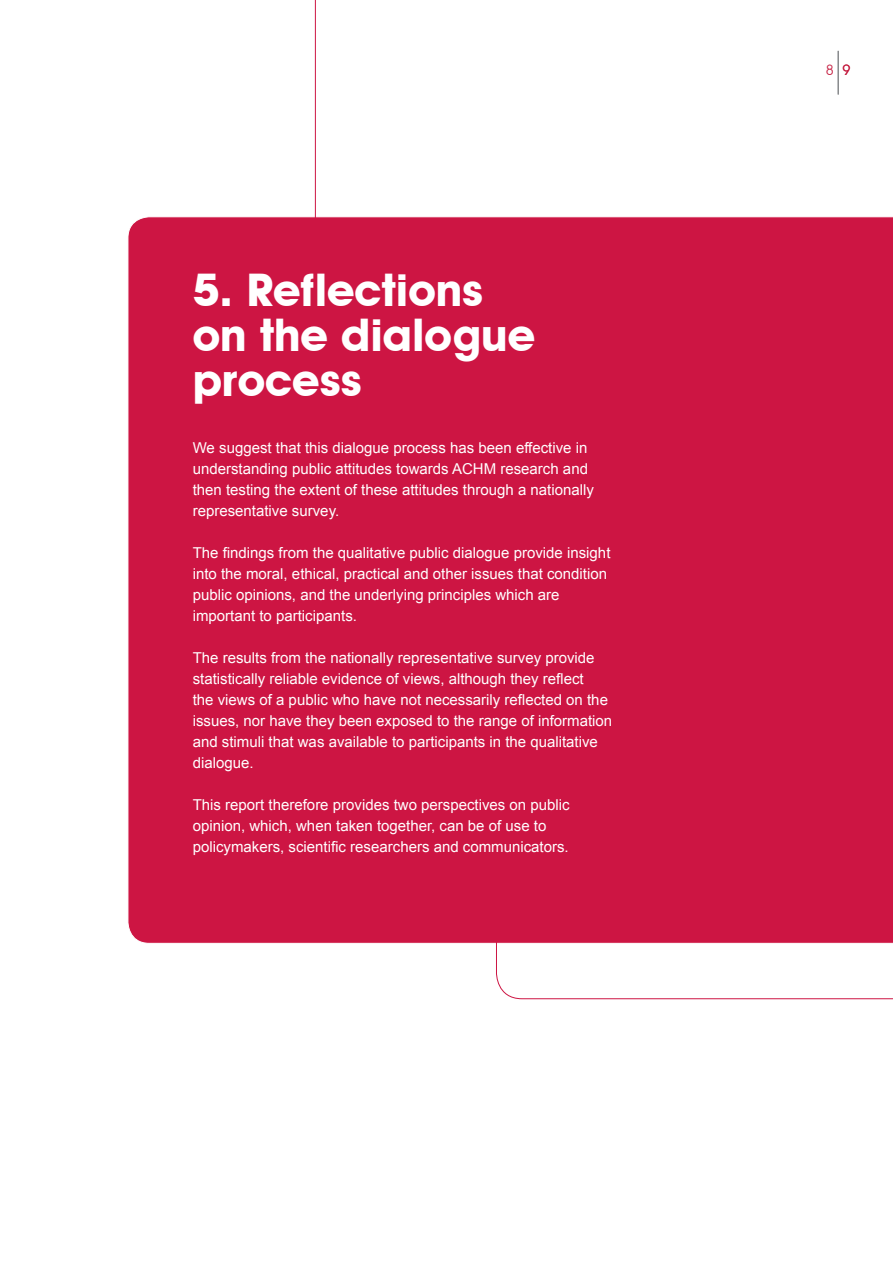
<style>
.page{position:relative;width:893px;height:1263px;background:#fff}
.page>*{position:absolute;margin:0;border:0;box-sizing:border-box;transform-origin:0 0}
.t1{font:700 45px/45px "Avant Garde IT Cby BT";color:#fff}
.t2{font:15px/21px "Arial";color:#fff}
.t3{font:14.25px "Avant Garde IT Cby BT";color:#c51f42}
</style>
<div class="page">
<div style="left:128px;top:216px;width:368px;height:728px;background:#cd1543"></div>
<svg style="left:315px;top:0;width:578px;height:897px"></svg>
<svg style="left:496px;top:327px;width:397px;height:672px;background:#d12852"></svg>
<hr style="left:838px;top:51px;width:1px;height:44px;background:#808285">
<h1 class="t1" style="left:193px;top:267px;width:344px">5. Reflections on the dialogue process</h1>
<p class="t2" style="left:193px;top:437px;width:403px">We suggest that this dialogue process has been effective in understanding public attitudes towards ACHM research and then testing the extent of these attitudes through a nationally representative survey.</p>
<p class="t2" style="left:193px;top:542px;width:419px">The findings from the qualitative public dialogue provide insight into the moral, ethical, practical and other issues that condition public opinions, and the underlying principles which are important to participants.</p>
<p class="t2" style="left:193px;top:647px;width:421px">The results from the nationally representative survey provide statistically reliable evidence of views, although they reflect<br>the views of a public who have not necessarily reflected on the issues, nor have they been exposed to the range of information and stimuli that was available to participants in the qualitative dialogue.</p>
<p class="t2" style="left:193px;top:794px;width:378px">This report therefore provides two perspectives on public opinion, which, when taken together, can be of use to policymakers, scientific researchers and communicators.</p>
<p class="t3" style="left:826px;top:61px;width:26px">8 9</p>
</div>
